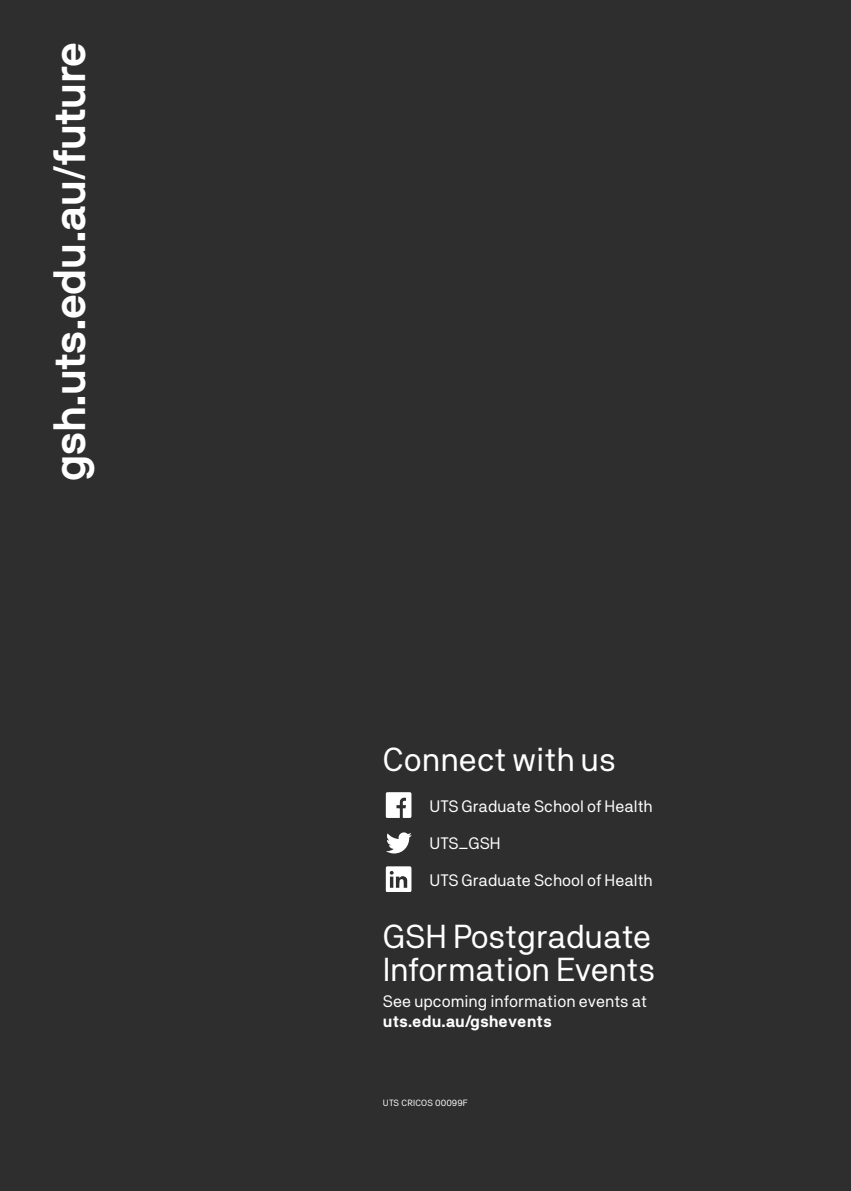
<style>
.page{position:relative;width:851px;height:1191px;background:#fff}
.page>*{position:absolute;margin:0;border:0;box-sizing:border-box;transform-origin:0 0}
.t1{font:700 45px "NB International Pro";letter-spacing:-.01em;color:#fff}
.Master_Title_17pt_-_White{font:33px/33px "NB Akademie";letter-spacing:-.01em;color:#fff}
.Back_page_-_17pt{font:33px "NB Akademie";color:#fff}
.Back_page_-_17pt-2{font:16.5px "NB Akademie";color:#fff}
.Intro_text_13pt_-_White{font:16.5px/19.8px "NB Akademie";color:#fff}
.Cricos_code_-_7pt{font:9px "NB Akademie";letter-spacing:.01em;color:#fff}
.s1{font-weight:700}
</style>
<div class="page">
<div style="left:0;top:0;width:850px;height:1191px;background:#2e2e2e"></div>
<svg style="left:386px;top:792px;width:25px;height:25px"></svg>
<svg style="left:386px;top:832px;width:26px;height:21px"></svg>
<svg style="left:386px;top:866px;width:25px;height:26px"></svg>
<p class="t1" style="left:43px;top:481px;width:440px;rotate:-90deg">gsh.uts.edu.au/future</p>
<p class="Back_page_-_17pt" style="left:383px;top:739px;width:234px">Connect with us</p>
<p class="Back_page_-_17pt-2" style="left:429px;top:796px;width:225px">UTS Graduate School of Health</p>
<p class="Back_page_-_17pt-2" style="left:429px;top:833px;width:73px">UTS_GSH</p>
<p class="Back_page_-_17pt-2" style="left:429px;top:870px;width:225px">UTS Graduate School of Health</p>
<p class="Master_Title_17pt_-_White" style="left:383px;top:919px;width:273px">GSH Postgraduate<br>Information Events</p>
<p class="Intro_text_13pt_-_White" style="left:383px;top:990px;width:265px">See upcoming information events at <span class="s1">uts.edu.au/gshevents</span></p>
<p class="Cricos_code_-_7pt" style="left:383px;top:1097px;width:86px">UTS CRICOS 00099F</p>
</div>
